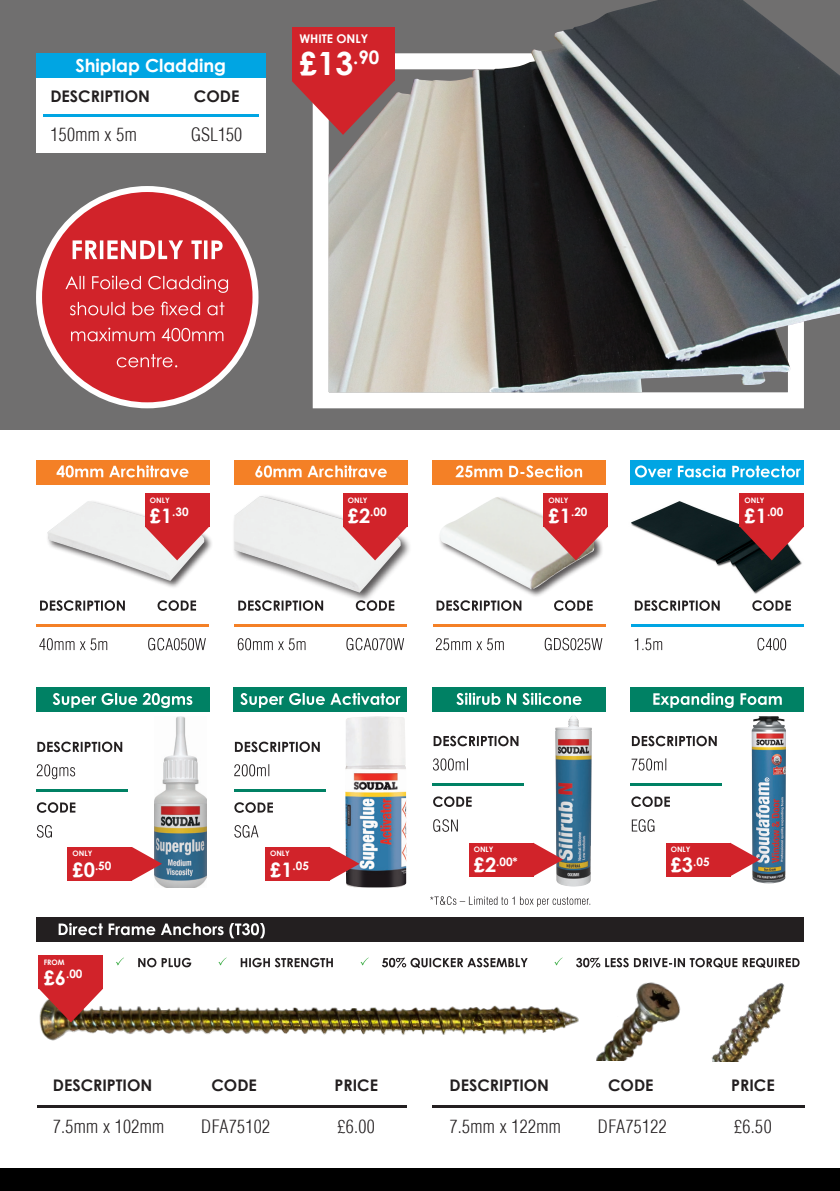
<style>
.page{position:relative;width:840px;height:1191px;background:#fff}
.page>*{position:absolute;margin:0;border:0;box-sizing:border-box;transform-origin:0 0}
.t1{font:700 32px "Century Gothic";color:#fff}
.price_text_small{font:300 condensed 18px "Helvetica LT";letter-spacing:.02em;color:#231f20}
.header_price{font:700 18px "Century Gothic";color:#fff}
.t2{font:700 16px "Century Gothic";color:#231f20}
.t3{font:700 12px "Century Gothic";color:#fff}
.t4{font:700 11.6px "Century Gothic";color:#fff}
.t5{font:700 7.6px "Century Gothic";color:#fff}
.s1{font-size:20px}
</style>
<div class="page">
<div style="left:46px;top:499px;width:167px;height:90px;background:#231f20;opacity:.75"></div>
<img style="left:48px;top:501px;width:156px;height:80px">
<div style="left:232px;top:494px;width:179px;height:109px;background:#231f20;opacity:.75"></div>
<img style="left:234px;top:496px;width:166px;height:96px">
<div style="left:438px;top:496px;width:165px;height:102px;background:#231f20;opacity:.75"></div>
<img style="left:439px;top:497px;width:156px;height:92px">
<img style="left:751px;top:716px;width:34px;height:167px">
<img style="left:155px;top:716px;width:52px;height:171px">
<img style="left:630px;top:479px;width:174px;height:115px">
<div style="left:0;top:0;width:839px;height:430px;background:#706f6f"></div>
<div style="left:312px;top:53px;width:491px;height:355px;border:16px solid #fff"></div>
<img style="left:328px;top:0;width:511px;height:392px">
<div style="left:291px;top:27px;width:103px;height:54px;background:#d1232a"></div>
<svg style="left:292px;top:81px;width:102px;height:54px"></svg>
<div style="left:145px;top:493px;width:64px;height:34px;background:#d1232a"></div>
<svg style="left:145px;top:527px;width:64px;height:33px"></svg>
<div style="left:343px;top:493px;width:64px;height:34px;background:#d1232a"></div>
<svg style="left:343px;top:527px;width:64px;height:33px;background:#d78083"></svg>
<div style="left:543px;top:493px;width:64px;height:34px;background:#d1232a"></div>
<svg style="left:543px;top:527px;width:64px;height:33px;background:#cf7779"></svg>
<div style="left:739px;top:493px;width:64px;height:34px;background:#d1232a"></div>
<svg style="left:739px;top:527px;width:64px;height:33px;background:#903d41"></svg>
<div style="left:36px;top:78px;width:229px;height:75px;background:#fff"></div>
<hr style="left:43px;top:114px;width:215px;height:3px;background:#00a5e3">
<div style="left:36px;top:53px;width:229px;height:25px;background:#00a5e3"></div>
<svg style="left:39px;top:638px;width:68px;height:12px"></svg>
<svg style="left:433px;top:758px;width:32px;height:12px"></svg>
<svg style="left:430px;top:896px;width:160px;height:11px"></svg>
<svg style="left:631px;top:758px;width:35px;height:12px"></svg>
<svg style="left:37px;top:764px;width:38px;height:15px"></svg>
<svg style="left:234px;top:764px;width:35px;height:12px"></svg>
<svg style="left:148px;top:638px;width:58px;height:12px"></svg>
<svg style="left:433px;top:819px;width:24px;height:13px"></svg>
<svg style="left:631px;top:819px;width:23px;height:13px"></svg>
<svg style="left:37px;top:825px;width:15px;height:12px"></svg>
<svg style="left:234px;top:825px;width:24px;height:12px"></svg>
<svg style="left:36px;top:624px;width:173px;height:3px"></svg>
<hr style="left:432px;top:783px;width:91px;height:3px;background:#008164">
<hr style="left:630px;top:783px;width:91px;height:3px;background:#008164">
<hr style="left:36px;top:789px;width:92px;height:2px;background:#008164">
<hr style="left:234px;top:789px;width:91px;height:2px;background:#008164">
<svg style="left:40px;top:600px;width:85px;height:11px"></svg>
<svg style="left:433px;top:735px;width:85px;height:11px"></svg>
<svg style="left:631px;top:735px;width:85px;height:11px"></svg>
<svg style="left:37px;top:741px;width:85px;height:11px"></svg>
<svg style="left:235px;top:741px;width:84px;height:11px"></svg>
<svg style="left:157px;top:600px;width:39px;height:11px"></svg>
<svg style="left:433px;top:796px;width:38px;height:11px"></svg>
<svg style="left:631px;top:796px;width:38px;height:11px"></svg>
<svg style="left:37px;top:802px;width:38px;height:11px"></svg>
<svg style="left:234px;top:802px;width:39px;height:11px"></svg>
<div style="left:36px;top:687px;width:173px;height:25px;background:#008164"></div>
<div style="left:36px;top:917px;width:767px;height:25px;background:#231f20"></div>
<div style="left:432px;top:687px;width:173px;height:25px;background:#008164"></div>
<svg style="left:36px;top:460px;width:173px;height:24px;background:#f59245"></svg>
<svg style="left:53px;top:693px;width:139px;height:15px"></svg>
<svg style="left:59px;top:923px;width:206px;height:15px"></svg>
<svg style="left:456px;top:693px;width:125px;height:12px"></svg>
<svg style="left:634px;top:638px;width:27px;height:12px"></svg>
<svg style="left:757px;top:638px;width:28px;height:12px"></svg>
<hr style="left:630px;top:624px;width:173px;height:3px;background:#00a5e3">
<svg style="left:634px;top:600px;width:85px;height:11px"></svg>
<svg style="left:752px;top:600px;width:38px;height:11px"></svg>
<div style="left:630px;top:460px;width:173px;height:24px;background:#00a5e3"></div>
<svg style="left:635px;top:465px;width:165px;height:12px"></svg>
<svg style="left:436px;top:638px;width:67px;height:12px"></svg>
<svg style="left:544px;top:638px;width:58px;height:12px"></svg>
<svg style="left:433px;top:624px;width:172px;height:3px"></svg>
<svg style="left:436px;top:600px;width:85px;height:11px"></svg>
<svg style="left:554px;top:600px;width:38px;height:11px"></svg>
<div style="left:233px;top:687px;width:173px;height:25px;background:#008164"></div>
<svg style="left:432px;top:460px;width:173px;height:24px;background:#f59143"></svg>
<svg style="left:240px;top:693px;width:160px;height:15px"></svg>
<svg style="left:237px;top:638px;width:68px;height:12px"></svg>
<svg style="left:346px;top:638px;width:58px;height:12px"></svg>
<svg style="left:234px;top:624px;width:173px;height:3px"></svg>
<svg style="left:238px;top:600px;width:85px;height:11px"></svg>
<svg style="left:355px;top:600px;width:39px;height:11px"></svg>
<div style="left:630px;top:687px;width:173px;height:25px;background:#008164"></div>
<svg style="left:234px;top:460px;width:173px;height:24px;background:#f59245"></svg>
<svg style="left:653px;top:693px;width:128px;height:15px"></svg>
<div style="left:39px;top:189px;width:216px;height:216px;background:#d1232a;border-radius:50%"></div>
<div style="left:36px;top:186px;width:222px;height:222px;border:6px solid #fff;border-radius:50%"></div>
<svg style="left:117px;top:354px;width:60px;height:13px"></svg>
<svg style="left:71px;top:328px;width:152px;height:13px"></svg>
<svg style="left:70px;top:302px;width:154px;height:13px"></svg>
<svg style="left:65px;top:276px;width:163px;height:17px"></svg>
<svg style="left:72px;top:240px;width:150px;height:19px"></svg>
<div style="left:0;top:1168px;width:839px;height:23px;background:#000"></div>
<img style="left:345px;top:716px;width:61px;height:171px">
<img style="left:555px;top:716px;width:36px;height:170px">
<div style="left:68px;top:847px;width:64px;height:33px;background:#d1232a"></div>
<svg style="left:132px;top:847px;width:30px;height:33px"></svg>
<div style="left:265px;top:847px;width:64px;height:33px;background:#d1232a"></div>
<svg style="left:329px;top:847px;width:30px;height:33px"></svg>
<div style="left:468px;top:842px;width:64px;height:34px;background:#d1232a"></div>
<svg style="left:532px;top:842px;width:31px;height:34px"></svg>
<div style="left:665px;top:842px;width:64px;height:34px;background:#d1232a"></div>
<svg style="left:729px;top:842px;width:30px;height:34px"></svg>
<img style="left:596px;top:982px;width:189px;height:79px">
<svg style="left:138px;top:958px;width:53px;height:9px"></svg>
<svg style="left:116px;top:957px;width:8px;height:8px"></svg>
<svg style="left:240px;top:958px;width:93px;height:9px"></svg>
<svg style="left:218px;top:958px;width:8px;height:7px"></svg>
<svg style="left:382px;top:957px;width:145px;height:10px"></svg>
<svg style="left:360px;top:958px;width:8px;height:7px"></svg>
<svg style="left:576px;top:957px;width:223px;height:10px"></svg>
<svg style="left:554px;top:958px;width:8px;height:7px"></svg>
<img style="left:38px;top:980px;width:541px;height:61px">
<hr style="left:37px;top:1105px;width:369px;height:2px;background:#231f20">
<hr style="left:432px;top:1105px;width:372px;height:2px;background:#231f20">
<div style="left:39px;top:955px;width:64px;height:33px;background:#d1232a"></div>
<svg style="left:39px;top:988px;width:64px;height:34px;background:#af514b"></svg>
<p class="header_price" style="left:75px;top:52px;width:152px">Shiplap Cladding</p>
<p class="t2" style="left:50px;top:84px;width:101px">DESCRIPTION</p>
<p class="t2" style="left:194px;top:84px;width:47px">CODE</p>
<p class="price_text_small" style="left:50px;top:124px;width:88px">150mm x 5m</p>
<p class="price_text_small" style="left:191px;top:124px;width:52px">GSL150</p>
<p class="t3" style="left:299px;top:29px;width:70px">WHITE ONLY</p>
<p class="t1" style="left:299px;top:39px;width:81px">£13<sup>.90</sup></p>
<p class="t5" style="left:150px;top:494px;width:21px">ONLY</p>
<p class="t4" style="left:150px;top:503px;width:40px"><span class="s1">£1</span>.30</p>
<p class="t5" style="left:347px;top:494px;width:21px">ONLY</p>
<p class="t4" style="left:347px;top:503px;width:40px"><span class="s1">£2</span>.00</p>
<p class="t5" style="left:548px;top:494px;width:21px">ONLY</p>
<p class="t4" style="left:548px;top:503px;width:40px"><span class="s1">£1</span>.20</p>
<p class="t5" style="left:744px;top:494px;width:21px">ONLY</p>
<p class="t4" style="left:744px;top:503px;width:40px"><span class="s1">£1</span>.00</p>
<p class="t5" style="left:73px;top:848px;width:21px">ONLY</p>
<p class="t4" style="left:73px;top:857px;width:40px"><span class="s1">£0</span>.50</p>
<p class="t5" style="left:270px;top:848px;width:21px">ONLY</p>
<p class="t4" style="left:270px;top:857px;width:40px"><span class="s1">£1</span>.05</p>
<p class="t5" style="left:473px;top:843px;width:21px">ONLY</p>
<p class="t4" style="left:473px;top:852px;width:45px"><span class="s1">£2</span>.00*</p>
<p class="t5" style="left:670px;top:843px;width:21px">ONLY</p>
<p class="t4" style="left:670px;top:852px;width:40px"><span class="s1">£3</span>.05</p>
<p class="t5" style="left:44px;top:956px;width:23px">FROM</p>
<p class="t4" style="left:44px;top:965px;width:40px"><span class="s1">£6</span>.00</p>
<p class="t2" style="left:53px;top:1073px;width:101px">DESCRIPTION</p>
<p class="t2" style="left:211px;top:1072px;width:47px">CODE</p>
<p class="t2" style="left:334px;top:1073px;width:45px">PRICE</p>
<p class="t2" style="left:449px;top:1073px;width:101px">DESCRIPTION</p>
<p class="t2" style="left:607px;top:1072px;width:47px">CODE</p>
<p class="t2" style="left:730px;top:1073px;width:45px">PRICE</p>
<p class="price_text_small" style="left:53px;top:1115px;width:113px">7.5mm x 102mm</p>
<p class="price_text_small" style="left:201px;top:1115px;width:70px">DFA75102</p>
<p class="price_text_small" style="left:337px;top:1115px;width:39px">£6.00</p>
<p class="price_text_small" style="left:449px;top:1115px;width:113px">7.5mm x 122mm</p>
<p class="price_text_small" style="left:597px;top:1115px;width:70px">DFA75122</p>
<p class="price_text_small" style="left:733px;top:1115px;width:39px">£6.50</p>
</div>
